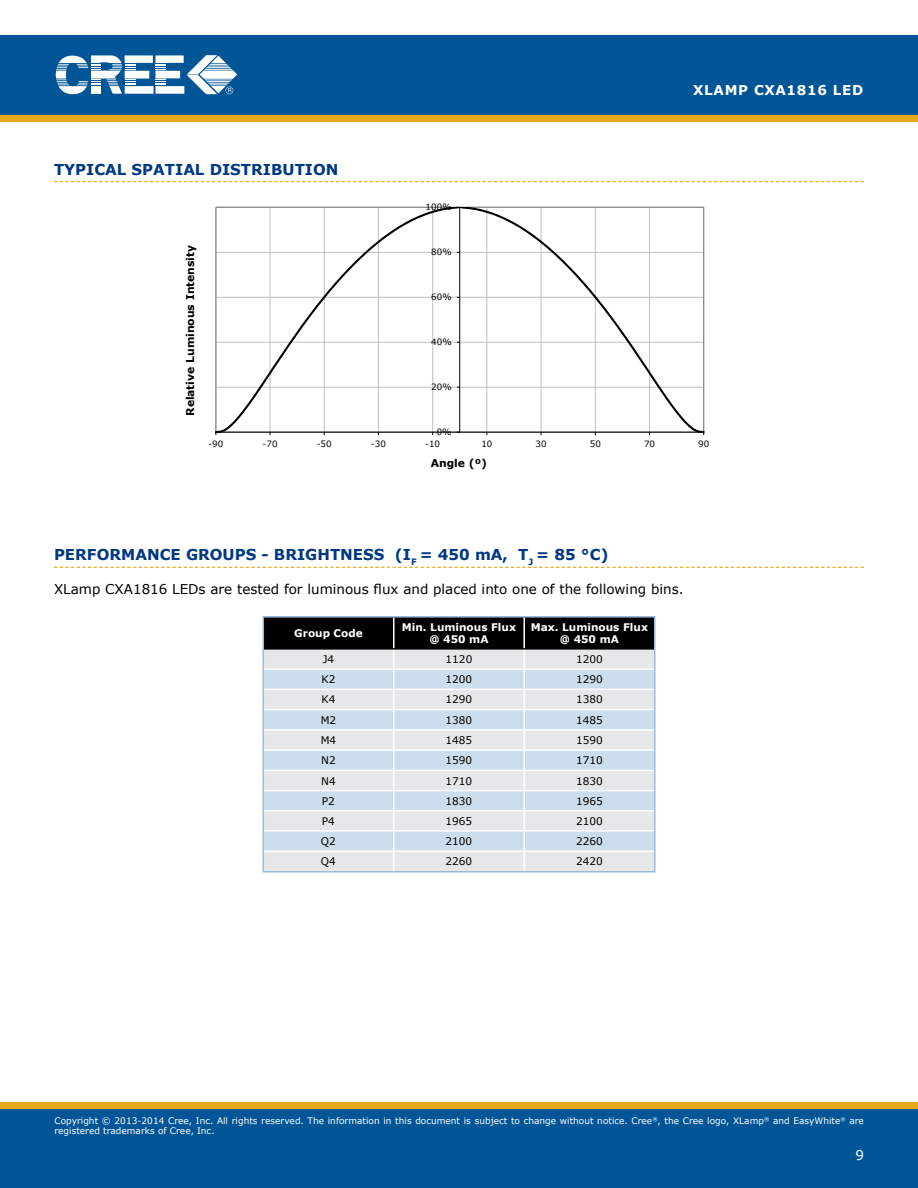
<style>
.page{position:relative;width:918px;height:1188px;background:#fff}
.page>*{position:absolute;margin:0;border:0;box-sizing:border-box;transform-origin:0 0}
.t1{font:700 15px "Verdana";color:#003882}
.t2{font:13.5px "Verdana";color:#000}
.t3{font:700 13.5px "Verdana";letter-spacing:.05em;color:#fff}
.t4{font:13.5px "Verdana";color:#fff}
.t5{font:700 10.8px "Verdana";color:#000}
.t6{font:10.5px "Verdana";color:#000}
.t7{font:700 10.5px/12px "Verdana";color:#fff;text-align:center}
.t8{font:9px/10.8px "Verdana";color:#fff}
.t9{font:8.7px "Verdana";letter-spacing:.005em;color:#000}
</style>
<div class="page">
<div style="left:0;top:115px;width:918px;height:7px;background:#e7a614"></div>
<div style="left:0;top:35px;width:918px;height:80px;background:#005596"></div>
<svg style="left:56px;top:55px;width:181px;height:39px"></svg>
<div style="left:0;top:1108px;width:918px;height:80px;background:#005596"></div>
<div style="left:0;top:1102px;width:918px;height:6px;background:#e7a614"></div>
<svg style="left:54px;top:181px;width:810px;height:1px"></svg>
<svg style="left:54px;top:567px;width:810px;height:1px"></svg>
<hr style="left:263px;top:616px;width:131px;height:2px;background:#99bad7">
<hr style="left:394px;top:616px;width:130px;height:2px;background:#99bad7">
<hr style="left:524px;top:616px;width:131px;height:2px;background:#99bad7">
<svg style="left:263px;top:617px;width:392px;height:254px;background:#bfc7cd"></svg>
<hr style="left:263px;top:871px;width:131px;height:1px;background:#99bad7">
<hr style="left:394px;top:871px;width:130px;height:1px;background:#99bad7">
<hr style="left:524px;top:871px;width:131px;height:1px;background:#99bad7">
<svg style="left:216px;top:207px;width:489px;height:226px"></svg>
<h1 class="t1" style="left:54px;top:160px;width:286px">TYPICAL SPATIAL DISTRIBUTION</h1>
<p class="t5" style="left:183px;top:416px;width:172px;rotate:-90deg">Relative Luminous Intensity</p>
<p class="t9" style="left:426px;top:202px;width:28px">100%</p>
<p class="t9" style="left:431px;top:247px;width:22px">80%</p>
<p class="t9" style="left:431px;top:292px;width:22px">60%</p>
<p class="t9" style="left:431px;top:337px;width:22px">40%</p>
<p class="t9" style="left:431px;top:382px;width:22px">20%</p>
<p class="t9" style="left:437px;top:427px;width:16px">0%</p>
<h2 class="t3" style="left:693px;top:82px;width:172px">XLAMP CXA1816 LED</h2>
<p class="t9" style="left:208px;top:438px;width:17px">-90</p>
<p class="t9" style="left:263px;top:438px;width:17px">-70</p>
<p class="t9" style="left:317px;top:438px;width:17px">-50</p>
<p class="t9" style="left:371px;top:438px;width:17px">-30</p>
<p class="t9" style="left:425px;top:438px;width:17px">-10</p>
<p class="t9" style="left:481px;top:438px;width:13px">10</p>
<p class="t9" style="left:536px;top:438px;width:13px">30</p>
<p class="t9" style="left:590px;top:438px;width:13px">50</p>
<p class="t9" style="left:644px;top:438px;width:13px">70</p>
<p class="t9" style="left:698px;top:438px;width:13px">90</p>
<p class="t5" style="left:431px;top:456px;width:58px">Angle (º)</p>
<h1 class="t1" style="left:54px;top:545px;width:556px">PERFORMANCE GROUPS - BRIGHTNESS (I <sub>F</sub> = 450 MA, T<sub>J</sub> = 85 °C)</h1>
<h2 class="t2" style="left:54px;top:580px;width:631px">XLamp CXA1816 LEDs are tested for luminous flux and placed into one of the following bins.</h2>
<p class="t7" style="left:294px;top:627px;width:70px">GROUP CODE</p>
<p class="t7" style="left:402px;top:621px;width:116px">MIN. LUMINOUS FLUX @ 450 MA</p>
<p class="t7" style="left:531px;top:621px;width:119px">MAX. LUMINOUS FLUX @ 450 MA</p>
<p class="t6" style="left:323px;top:652px;width:13px">J4</p>
<p class="t6" style="left:446px;top:652px;width:28px">1120</p>
<p class="t6" style="left:576px;top:652px;width:28px">1200</p>
<p class="t6" style="left:322px;top:673px;width:15px">K2</p>
<p class="t6" style="left:446px;top:673px;width:28px">1200</p>
<p class="t6" style="left:576px;top:673px;width:28px">1290</p>
<p class="t6" style="left:322px;top:693px;width:15px">K4</p>
<p class="t6" style="left:446px;top:693px;width:28px">1290</p>
<p class="t6" style="left:576px;top:693px;width:28px">1380</p>
<p class="t6" style="left:321px;top:713px;width:17px">M2</p>
<p class="t6" style="left:446px;top:713px;width:28px">1380</p>
<p class="t6" style="left:576px;top:713px;width:28px">1485</p>
<p class="t6" style="left:321px;top:734px;width:17px">M4</p>
<p class="t6" style="left:446px;top:734px;width:28px">1485</p>
<p class="t6" style="left:576px;top:734px;width:28px">1590</p>
<p class="t6" style="left:321px;top:754px;width:16px">N2</p>
<p class="t6" style="left:446px;top:754px;width:28px">1590</p>
<p class="t6" style="left:576px;top:754px;width:28px">1710</p>
<p class="t6" style="left:321px;top:774px;width:16px">N4</p>
<p class="t6" style="left:446px;top:774px;width:28px">1710</p>
<p class="t6" style="left:576px;top:774px;width:28px">1830</p>
<p class="t6" style="left:322px;top:794px;width:15px">P2</p>
<p class="t6" style="left:446px;top:794px;width:28px">1830</p>
<p class="t6" style="left:576px;top:794px;width:28px">1965</p>
<p class="t6" style="left:322px;top:814px;width:15px">P4</p>
<p class="t6" style="left:446px;top:814px;width:28px">1965</p>
<p class="t6" style="left:576px;top:814px;width:28px">2100</p>
<p class="t6" style="left:321px;top:835px;width:16px">Q2</p>
<p class="t6" style="left:446px;top:835px;width:28px">2100</p>
<p class="t6" style="left:576px;top:835px;width:28px">2260</p>
<p class="t6" style="left:321px;top:855px;width:16px">Q4</p>
<p class="t6" style="left:446px;top:855px;width:28px">2260</p>
<p class="t6" style="left:576px;top:855px;width:28px">2420</p>
<p class="t8" style="left:54px;top:1115px;width:811px">Copyright © 2013-2014 Cree, Inc. All rights reserved. The information in this document is subject to change without notice. Cree<sup>®</sup>, the Cree logo, XLamp<sup>®</sup> and EasyWhite<sup>®</sup> are registered trademarks of Cree, Inc.</p>
<h2 class="t4" style="left:855px;top:1146px;width:10px">9</h2>
</div>
